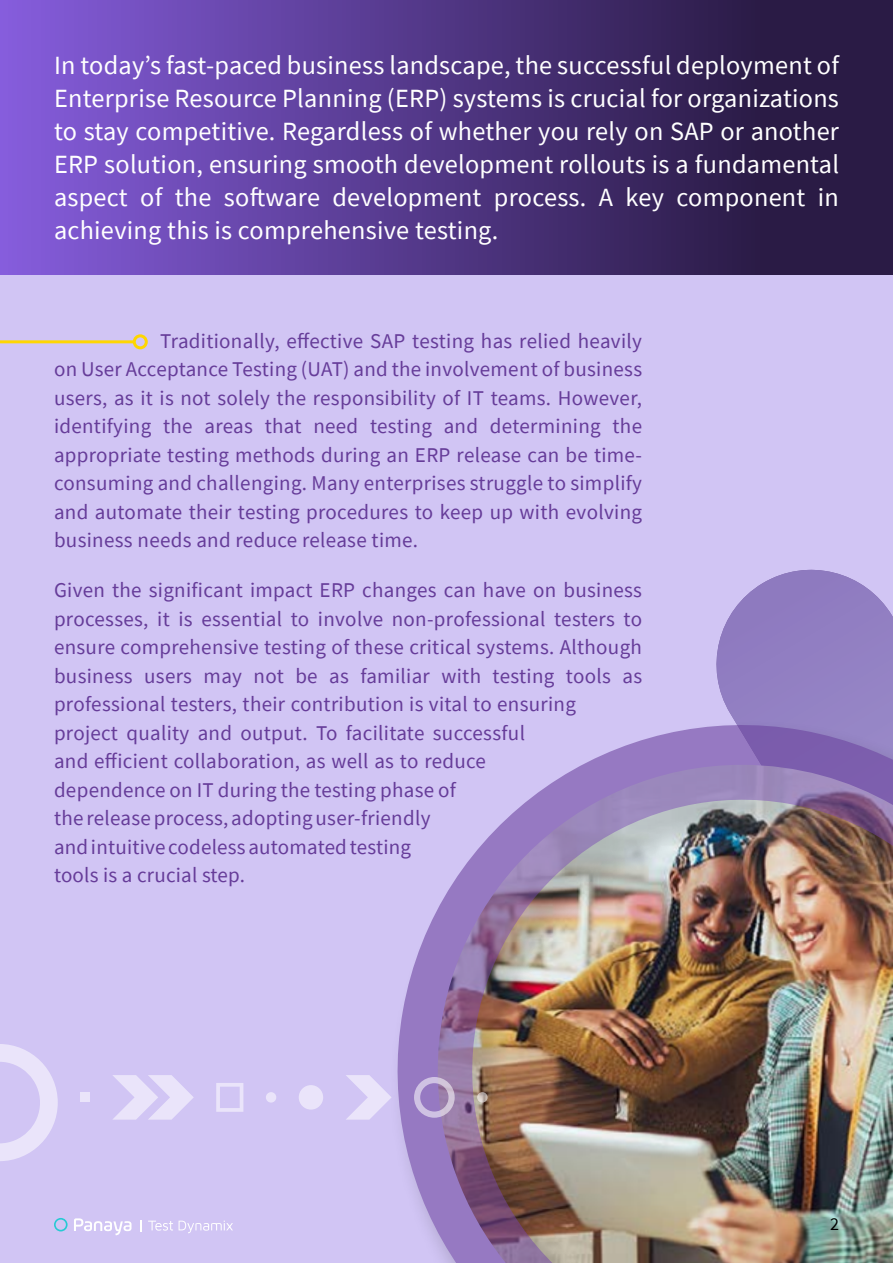
<style>
.page{position:relative;width:893px;height:1263px;background:#d1c5f4}
.page>*{position:absolute;margin:0;border:0;box-sizing:border-box;transform-origin:0 0}
.t1{font:26.25px/33px "Source Sans Pro";letter-spacing:.01em;color:#fff;text-align:right}
.t2{font:21px/28.5px "Source Sans Pro";letter-spacing:.015em;color:#663c99;text-align:right}
.t3{font:18px "Source Sans Pro";color:#000}
</style>
<div class="page">
<div style="left:0;top:0;width:893px;height:274px;background:linear-gradient(to right,#845cda,#1f1332)"></div>
<svg style="left:716px;top:570px;width:177px;height:127px;background:#9987c8"></svg>
<img style="left:397px;top:697px;width:496px;height:566px">
<svg style="left:216px;top:1083px;width:27px;height:29px"></svg>
<div style="left:299px;top:1085px;width:24px;height:24px;background:#eae4fa;border-radius:50%"></div>
<div style="left:80px;top:1092px;width:10px;height:10px;background:#eae4fa"></div>
<svg style="left:477px;top:1092px;width:11px;height:10px"></svg>
<div style="left:266px;top:1092px;width:10px;height:10px;background:#eae4fa;border-radius:50%"></div>
<svg style="left:414px;top:1077px;width:41px;height:41px;background:#ae97c7"></svg>
<svg style="left:0;top:1044px;width:58px;height:117px"></svg>
<svg style="left:346px;top:1075px;width:45px;height:44px"></svg>
<svg style="left:113px;top:1075px;width:81px;height:44px"></svg>
<hr style="left:0;top:340px;width:134px;height:3px;background:#fed601">
<div style="left:133px;top:334px;width:15px;height:15px;border:3px solid #fed601;border-radius:50%"></div>
<svg style="left:54px;top:1218px;width:14px;height:13px"></svg>
<svg style="left:74px;top:1218px;width:58px;height:17px"></svg>
<svg style="left:148px;top:1220px;width:25px;height:10px"></svg>
<svg style="left:179px;top:1220px;width:54px;height:13px"></svg>
<p class="t1" style="left:54px;top:48px;width:787px">In today s’ fast-paced business landscape, the successful deployment of Enterprise Resource Planning (ERP) systems is crucial for organizations to stay competitive. Regardless of whether you rely on SAP or another ERP solution, ensuring smooth development rollouts is a fundamental in</p>
<p class="t1" style="left:140px;top:180px;width:24px">of</p>
<p class="t1" style="left:224px;top:180px;width:98px">software</p>
<p class="t1" style="left:175px;top:180px;width:38px">the</p>
<p class="t1" style="left:332px;top:180px;width:151px">development</p>
<p class="t1" style="left:626px;top:180px;width:40px">key</p>
<p class="t1" style="left:494px;top:180px;width:121px">process A.</p>
<p class="t1" style="left:54px;top:180px;width:446px;text-align:left">aspect<br>achieving this is comprehensive testing.</p>
<p class="t1" style="left:676px;top:180px;width:130px">component</p>
<p class="t2" style="left:54px;top:327px;width:590px">Traditionally, effective SAP testing has relied heavily<br>on User Acceptance Testing (UAT) and the involvement of business users, as it is not solely the responsibility of IT teams. However, the</p>
<p class="t2" style="left:54px;top:412px;width:99px">identifying</p>
<p class="t2" style="left:54px;top:469px;width:590px">consuming and challenging. Many enterprises struggle to simplify</p>
<p class="t2" style="left:163px;top:412px;width:31px">the</p>
<p class="t2" style="left:265px;top:412px;width:38px">that</p>
<p class="t2" style="left:313px;top:412px;width:46px">need</p>
<p class="t2" style="left:444px;top:412px;width:36px">and</p>
<p class="t2" style="left:490px;top:412px;width:112px">determining</p>
<p class="t2" style="left:370px;top:412px;width:63px">testing</p>
<p class="t2" style="left:204px;top:412px;width:50px">areas</p>
<p class="t2" style="left:54px;top:441px;width:590px">appropriate testing methods during an ERP release can be time-</p>
<p class="t2" style="left:54px;top:498px;width:590px;text-align:left">and automate their testing procedures to keep up with evolving business needs and reduce release time.</p>
<p class="t2" style="left:54px;top:576px;width:590px">Given the significant impact ERP changes can have on business processes, it is essential to involve non-professional testers to ensure comprehensive testing of these critical systems. Although as</p>
<p class="t2" style="left:360px;top:661px;width:71px">familiar</p>
<p class="t2" style="left:54px;top:661px;width:523px;text-align:left">business<br>professional testers, their contribution is vital to ensuring project quality and output. To facilitate successful<br>and efficient collaboration, as well as to reduce dependence on IT during the testing phase of thereleaseprocess,adoptinguser-friendly andintuitivecodelessautomatedtesting<br>tools is a crucial step.</p>
<p class="t2" style="left:295px;top:661px;width:24px">be</p>
<p class="t2" style="left:441px;top:661px;width:41px">with</p>
<p class="t2" style="left:566px;top:661px;width:46px">tools</p>
<p class="t2" style="left:493px;top:661px;width:63px">testing</p>
<p class="t2" style="left:254px;top:661px;width:32px">not</p>
<p class="t2" style="left:144px;top:661px;width:49px">users</p>
<p class="t2" style="left:204px;top:661px;width:40px">may</p>
<p class="t2" style="left:329px;top:661px;width:21px">as</p>
<p class="t3" style="left:830px;top:1213px;width:10px">2</p>
</div>
